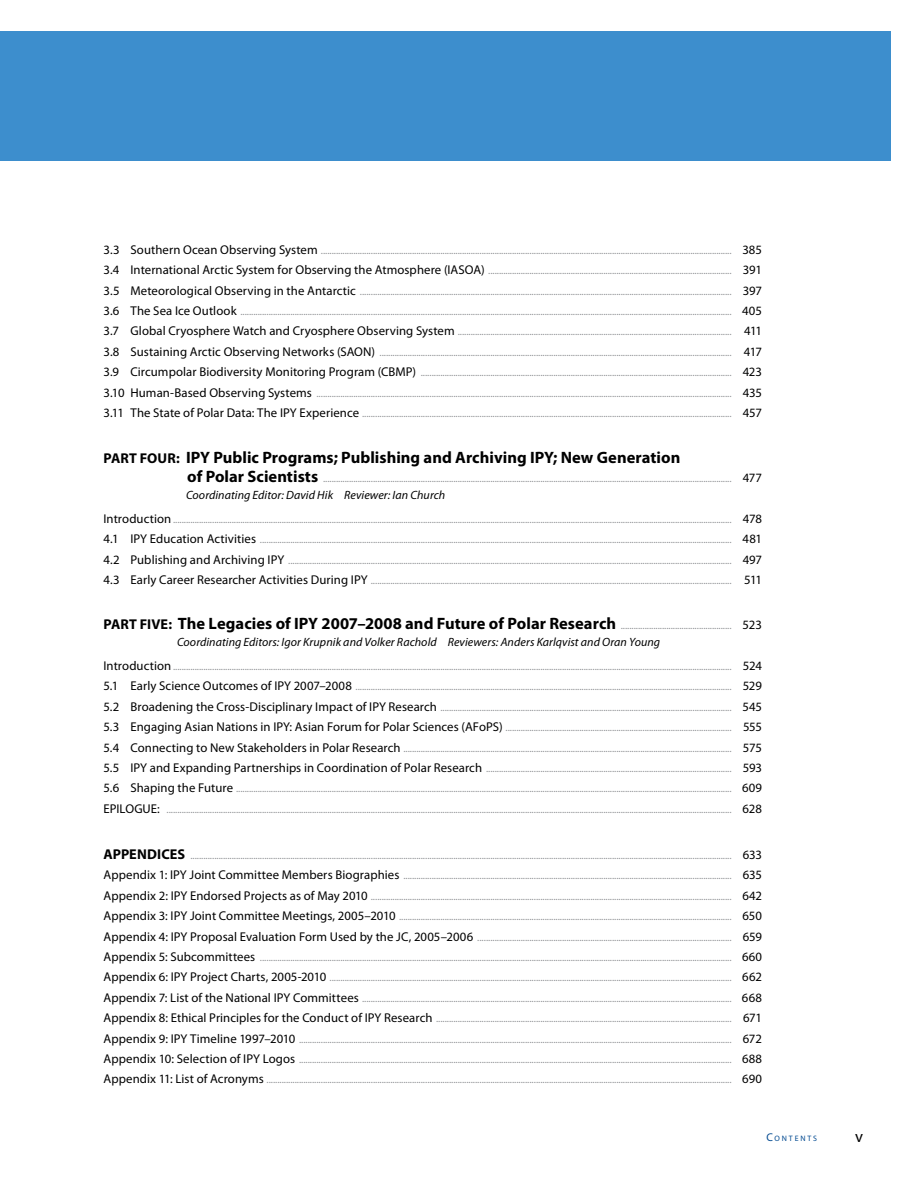
<style>
.page{position:relative;width:918px;height:1188px;background:#fff}
.page>*{position:absolute;margin:0;border:0;box-sizing:border-box;transform-origin:0 0}
.t1{font:700 16.5px "Myriad Pro";color:#000}
.t2{font:16.5px "Myriad Pro";color:#000}
.t3{font:700 14.25px "Myriad Pro";color:#000}
.t4{font:italic 12px "Myriad Pro";letter-spacing:.005em;color:#000}
.t5{font:10.5px/20.4px "Myriad Pro";color:#939598;text-align:justify}
.t6{font:7.8px "Myriad Pro";letter-spacing:.235em;color:#004990}
.s1{font-size:12.75px;color:#000}
.s2{font-size:14.25px}
.s3{font-weight:700;font-size:16.5px;color:#000}
.s4{font-weight:700;font-size:14.25px;color:#000}
.s5{font-size:11.25px}
</style>
<div class="page">
<div style="left:0;top:32px;width:891px;height:129px;background:#3d8ecd"></div>
<p class="t5" style="left:103px;top:240px;width:660px"><span class="s1">3.3 Southern Ocean Observing System</span> ............................................................................................................................................................................................. <span class="s1">385<br>3.4 International Arctic System for Observing the Atmosphere (IASOA)</span> ................................................................................................................ <span class="s1">391<br>3.5 Meteorological Observing in the Antarctic</span> ........................................................................................................................................................................... <span class="s1">397<br>3.6 The Sea Ice Outlook</span> .................................................................................................................................................................................................................................. <span class="s1">405<br>3.7 Global Cryosphere Watch and Cryosphere Observing System</span> .............................................................................................................................. <span class="s1">411<br>3.8 Sustaining Arctic Observing Networks (SAON)</span> .................................................................................................................................................................. <span class="s1">417<br>3.9 Circumpolar Biodiversity Monitoring Program (CBMP)</span> ............................................................................................................................................... <span class="s1">423<br>3.10 Human-Based Observing Systems</span> ............................................................................................................................................................................................... <span class="s1">435<br>3.11 The State of Polar Data: The IPY Experience</span> .......................................................................................................................................................................... <span class="s1">457</span></p>
<h1 class="t1" style="left:104px;top:446px;width:578px"><span class="s2">PART FOUR:</span> IPY Public Programs; Publishing and Archiving IPY; New Generation</h1>
<p class="t5" style="left:187px;top:468px;width:576px"><span class="s3">of Polar Scientists</span> ............................................................................................................................................................................................ <span class="s1">477</span></p>
<p class="t4" style="left:186px;top:487px;width:261px">Coordinating Editor: David Hik Reviewer: Ian Church</p>
<p class="t5" style="left:103px;top:509px;width:660px"><span class="s1">Introduction</span> ................................................................................................................................................................................................................................................................. <span class="s1">478<br>4.1 IPY Education Activities</span> ......................................................................................................................................................................................................................... <span class="s1">481<br>4.2 Publishing and Archiving IPY</span> ............................................................................................................................................................................................................ <span class="s1">497<br>4.3 Early Career Researcher Activities During IPY</span> ...................................................................................................................................................................... <span class="s1">511</span></p>
<p class="t5" style="left:104px;top:616px;width:660px"><span class="s4">PART FIVE:</span> <span class="s3">The Legacies of IPY 2007–2008 and Future of Polar Research</span> ................................................... <span class="s1">523</span></p>
<p class="t4" style="left:177px;top:635px;width:485px">Coordinating Editors: Igor Krupnik and Volker Rachold Reviewers: Anders Karlqvist and Oran Young</p>
<p class="t5" style="left:103px;top:656px;width:660px"><span class="s1">Introduction</span> ................................................................................................................................................................................................................................................................. <span class="s1">524<br>5.1 Early Science Outcomes of IPY 2007–2008</span> ............................................................................................................................................................................. <span class="s1">529<br>5.2 Broadening the Cross-Disciplinary Impact of IPY Research</span> ...................................................................................................................................... <span class="s1">545<br>5.3 Engaging Asian Nations in IPY: Asian Forum for Polar Sciences (AFoPS)</span> ........................................................................................................ <span class="s1">555<br>5.4 Connecting to New Stakeholders in Polar Research</span> ....................................................................................................................................................... <span class="s1">575<br>5.5 IPY and Expanding Partnerships in Coordination of Polar Research</span> ................................................................................................................. <span class="s1">593<br>5.6 Shaping the Future</span> .................................................................................................................................................................................................................................... <span class="s1">609<br>EPILOGUE:</span> .................................................................................................................................................................................................................................................................... <span class="s1">628</span></p>
<h2 class="t3" style="left:104px;top:845px;width:12px">Appendices</h2>
<p class="t5" style="left:103px;top:845px;width:660px;text-indent:87px">......................................................................................................................................................................................................................................................... <span class="s1">633<br>Appendix 1: IPY Joint Committee Members Biographies</span> ....................................................................................................................................................... <span class="s1">635<br>Appendix 2: IPY Endorsed Projects as of May 2010</span> ...................................................................................................................................................................... <span class="s1">642<br>Appendix 3: IPY Joint Committee Meetings, 2005–2010</span> ......................................................................................................................................................... <span class="s1">650<br>Appendix 4: IPY Proposal Evaluation Form Used by the JC, 2005–2006</span> ..................................................................................................................... <span class="s1">659<br>Appendix 5: Subcommittees</span> ......................................................................................................................................................................................................................... <span class="s1">660<br>Appendix 6: IPY Project Charts, 2005-2010</span> ......................................................................................................................................................................................... <span class="s1">662<br>Appendix 7: List of the National IPY Committees</span> .......................................................................................................................................................................... <span class="s1">668<br>Appendix 8: Ethical Principles for the Conduct of IPY Research</span> ........................................................................................................................................ <span class="s1">671<br>Appendix 9: IPY Timeline 1997–2010</span> ....................................................................................................................................................................................................... <span class="s1">672<br>Appendix 10: Selection of IPY Logos</span> ....................................................................................................................................................................................................... <span class="s1">688<br>Appendix 11: List of Acronyms</span> ...................................................................................................................................................................................................................... <span class="s1">690</span></p>
<p class="t6" style="left:766px;top:1134px;width:52px"><span class="s5">C</span>ONTENTS</p>
<h1 class="t2" style="left:855px;top:1126px;width:9px">v</h1>
</div>
